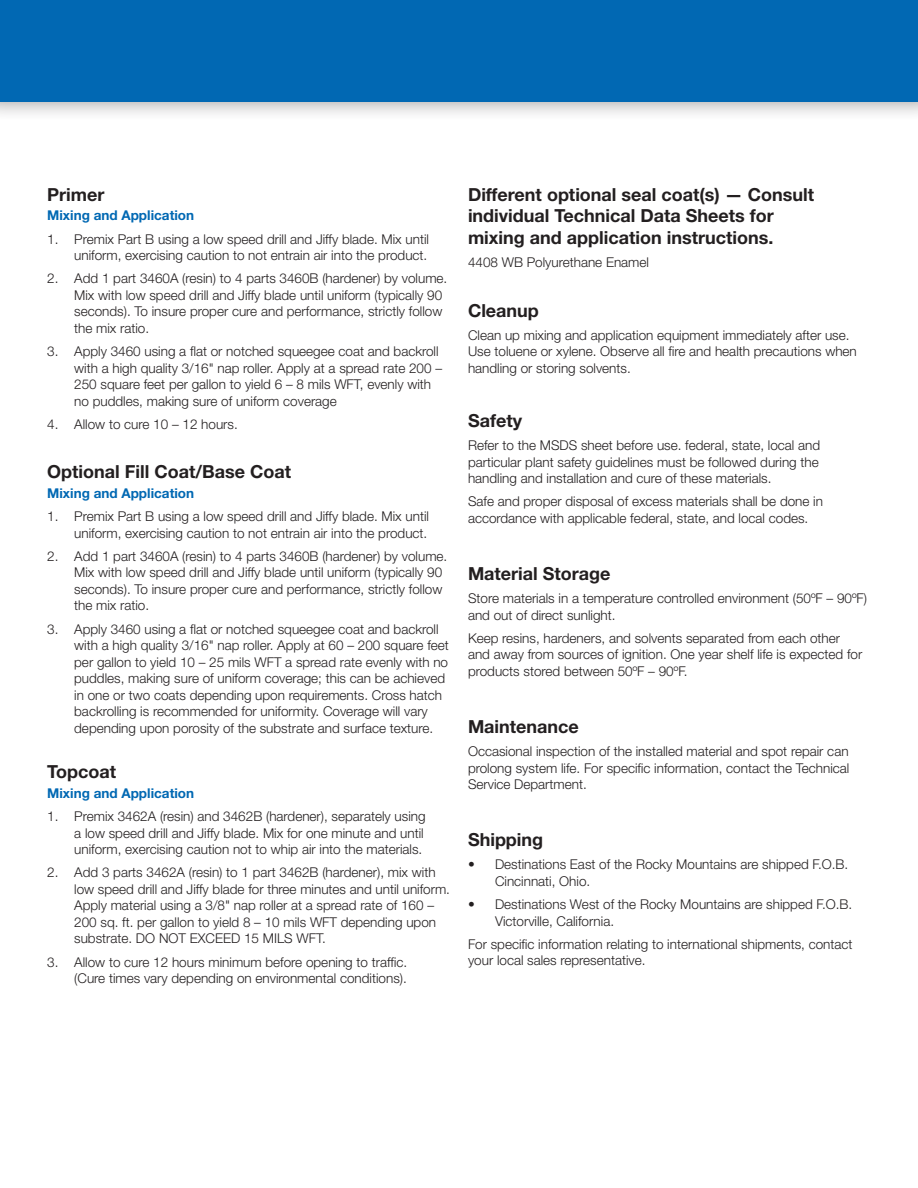
<style>
.page{position:relative;width:918px;height:1188px;background:#fff}
.page>*{position:absolute;margin:0;border:0;box-sizing:border-box;transform-origin:0 0}
.t1{font:700 18px/21.6px "Helvetica Neue LT Std";color:#231f20}
.t2{font:300 13.5px/16.5px "Helvetica Neue LT Std";color:#231f20}
.t3{font:700 13.5px "Helvetica Neue LT Std";color:#0168b3}
</style>
<div class="page">
<div style="left:0;top:0;width:918px;height:122px;background:#231f20;opacity:.49"></div>
<div style="left:0;top:0;width:918px;height:102px;background:#0168b3"></div>
<p class="t1" style="left:47px;top:183px;width:59px">Primer</p>
<p class="t3" style="left:47px;top:207px;width:148px">Mixing and Application</p>
<p class="t2" style="left:47px;top:230px;width:383px;text-align:right">1. Premix Part B using a low speed drill and Jiffy blade. Mix until uniform, exercising caution to not entrain air into the product.</p>
<p class="t2" style="left:74px;top:270px;width:375px;text-indent:-27px">2. Add 1 part 3460A (resin) to 4 parts 3460B (hardener) by volume.<br>Mix with low speed drill and Jiffy blade until uniform (typically 90 seconds). To insure proper cure and performance, strictly follow the mix ratio.</p>
<p class="t2" style="left:74px;top:343px;width:369px;text-indent:-27px">3. Apply 3460 using a flat or notched squeegee coat and backroll with a high quality 3/16" nap roller. Apply at a spread rate 200 – 250 square feet per gallon to yield 6 – 8 mils WFT, evenly with no puddles, making sure of uniform coverage</p>
<p class="t2" style="left:47px;top:415px;width:192px">4. Allow to cure 10 – 12 hours.</p>
<p class="t1" style="left:47px;top:461px;width:245px">Optional Fill Coat/Base Coat</p>
<p class="t3" style="left:47px;top:485px;width:148px">Mixing and Application</p>
<p class="t2" style="left:47px;top:508px;width:383px;text-align:right">1. Premix Part B using a low speed drill and Jiffy blade. Mix until uniform, exercising caution to not entrain air into the product.</p>
<p class="t2" style="left:74px;top:547px;width:375px;text-indent:-27px">2. Add 1 part 3460A (resin) to 4 parts 3460B (hardener) by volume.<br>Mix with low speed drill and Jiffy blade until uniform (typically 90 seconds). To insure proper cure and performance, strictly follow the mix ratio.</p>
<p class="t2" style="left:74px;top:620px;width:376px;text-indent:-27px">3. Apply 3460 using a flat or notched squeegee coat and backroll with a high quality 3/16" nap roller. Apply at 60 – 200 square feet per gallon to yield 10 – 25 mils WFT a spread rate evenly with no puddles, making sure of uniform coverage; this can be achieved in one or two coats depending upon requirements. Cross hatch backrolling is recommended for uniformity. Coverage will vary depending upon porosity of the substrate and surface texture.</p>
<p class="t1" style="left:47px;top:761px;width:70px">Topcoat</p>
<p class="t3" style="left:47px;top:785px;width:148px">Mixing and Application</p>
<p class="t2" style="left:74px;top:808px;width:353px;text-indent:-27px">1. Premix 3462A (resin) and 3462B (hardener), separately using a low speed drill and Jiffy blade. Mix for one minute and until uniform, exercising caution not to whip air into the materials.</p>
<p class="t2" style="left:74px;top:864px;width:377px;text-indent:-27px">2. Add 3 parts 3462A (resin) to 1 part 3462B (hardener), mix with low speed drill and Jiffy blade for three minutes and until uniform.<br>Apply material using a 3/8" nap roller at a spread rate of 160 – 200 sq. ft. per gallon to yield 8 – 10 mils WFT depending upon substrate. DO NOT EXCEED 15 MILS WFT.</p>
<p class="t2" style="left:47px;top:953px;width:361px;text-align:right">3. Allow to cure 12 hours minimum before opening to traffic. (Cure times vary depending on environmental conditions).</p>
<p class="t1" style="left:468px;top:183px;width:348px">Different optional seal coat(s) — Consult individual Technical Data Sheets for mixing and application instructions.</p>
<p class="t2" style="left:468px;top:254px;width:183px">4408 WB Polyurethane Enamel</p>
<p class="t1" style="left:468px;top:299px;width:72px">Cleanup</p>
<p class="t2" style="left:468px;top:327px;width:390px">Clean up mixing and application equipment immediately after use.<br>Use toluene or xylene. Observe all fire and health precautions when handling or storing solvents.</p>
<p class="t1" style="left:468px;top:409px;width:56px">Safety</p>
<p class="t2" style="left:468px;top:437px;width:354px;text-align:justify">Refer to the MSDS sheet before use. federal, state, local and particular plant safety guidelines must be followed during the handling and installation and cure of these materials.</p>
<p class="t2" style="left:468px;top:493px;width:357px">Safe and proper disposal of excess materials shall be done in accordance with applicable federal, state, and local codes.</p>
<p class="t1" style="left:468px;top:562px;width:144px">Material Storage</p>
<p class="t2" style="left:468px;top:590px;width:401px">Store materials in a temperature controlled environment (50ºF – 90ºF) and out of direct sunlight.</p>
<p class="t2" style="left:468px;top:630px;width:396px">Keep resins, hardeners, and solvents separated from each other and away from sources of ignition. One year shelf life is expected for products stored between 50ºF – 90ºF.</p>
<p class="t1" style="left:468px;top:715px;width:112px">Maintenance</p>
<p class="t2" style="left:468px;top:743px;width:383px;text-align:justify">Occasional inspection of the installed material and spot repair can prolong system life. For specific information, contact the Technical Service Department.</p>
<p class="t1" style="left:468px;top:829px;width:77px">Shipping</p>
<p class="t2" style="left:495px;top:856px;width:355px;text-indent:-27px">• Destinations East of the Rocky Mountains are shipped F.O.B.<br>Cincinnati, Ohio.</p>
<p class="t2" style="left:495px;top:896px;width:359px;text-indent:-27px">• Destinations West of the Rocky Mountains are shipped F.O.B.<br>Victorville, California.</p>
<p class="t2" style="left:468px;top:936px;width:386px">For specific information relating to international shipments, contact your local sales representative.</p>
</div>
